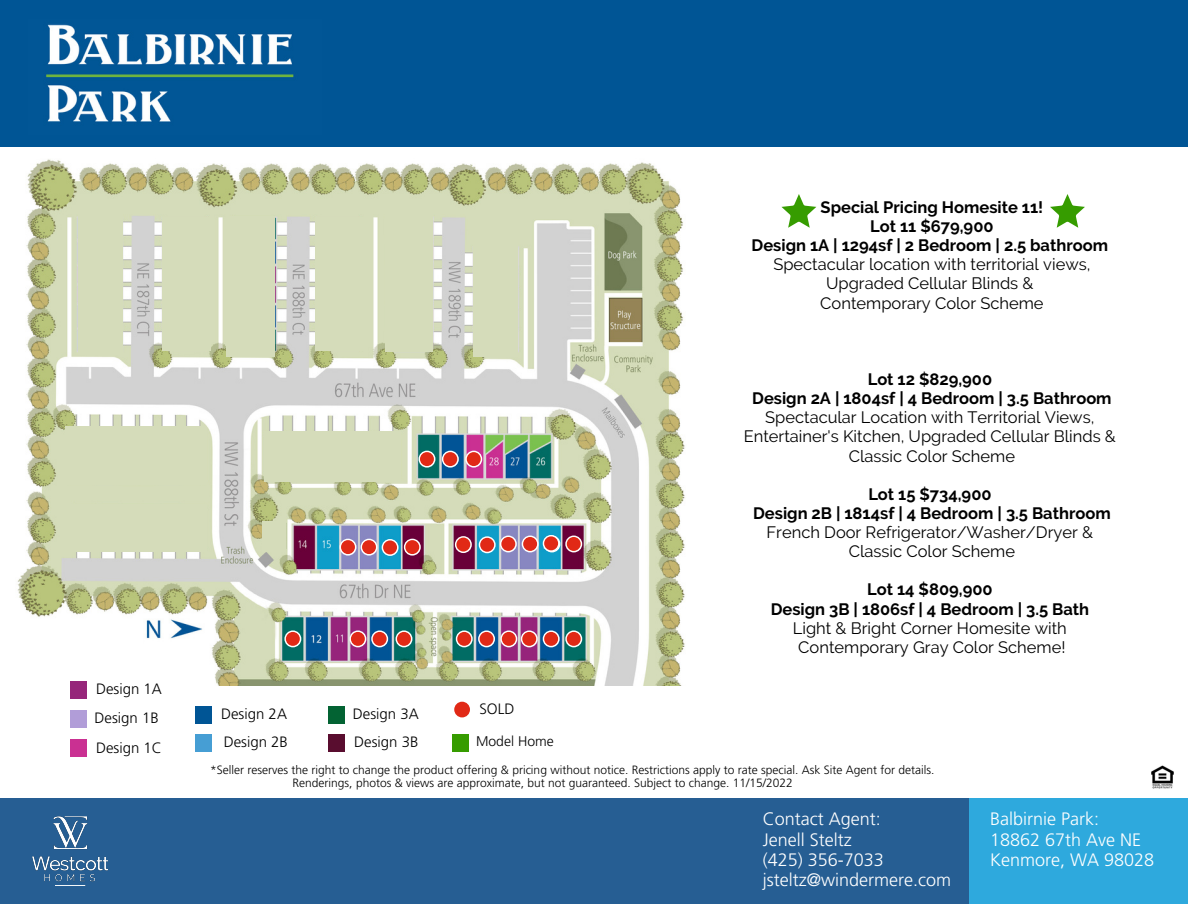
<style>
.page{position:relative;width:1188px;height:918px;background:#fff}
.page>*{position:absolute;margin:0;border:0;box-sizing:border-box;transform-origin:0 0}
.t1{font:300 18px/20.2px "Frutiger LT Std";color:#fff}
.t2{font:16.5px/19.2px "Raleway";color:#000;text-align:center}
.t3{font:700 16.5px/19.2px "Raleway";color:#000;text-align:center}
.t4{font:300 15px/29.5px "Frutiger LT Std";color:#000}
.t5{font:300 13.95px "Frutiger LT Std";color:#000}
.t6{font:300 12px/13px "Frutiger LT Std";color:#000}
</style>
<div class="page">
<div style="left:0;top:0;width:1188px;height:146px;background:#005595"></div>
<img style="left:46px;top:24px;width:248px;height:98px">
<div style="left:0;top:798px;width:1188px;height:106px;background:#265e93"></div>
<img style="left:32px;top:817px;width:76px;height:69px">
<div style="left:969px;top:798px;width:219px;height:106px;background:#2ea9dd"></div>
<img style="left:1151px;top:765px;width:23px;height:24px">
<img style="left:17px;top:159px;width:668px;height:527px">
<div style="left:70px;top:681px;width:17px;height:18px;background:#96257a"></div>
<div style="left:70px;top:710px;width:17px;height:18px;background:#b19dd8"></div>
<div style="left:70px;top:739px;width:17px;height:18px;background:#ca3092"></div>
<div style="left:195px;top:706px;width:17px;height:18px;background:#005595"></div>
<div style="left:195px;top:734px;width:17px;height:18px;background:#469ed4"></div>
<div style="left:328px;top:706px;width:17px;height:18px;background:#036333"></div>
<div style="left:328px;top:734px;width:17px;height:18px;background:#590d2f"></div>
<div style="left:453px;top:734px;width:16px;height:18px;background:#369c00"></div>
<svg style="left:453px;top:700px;width:19px;height:19px"></svg>
<div style="left:454px;top:702px;width:16px;height:15px;background:#e12916;border-radius:50%"></div>
<svg style="left:442px;top:451px;width:17px;height:17px"></svg>
<div style="left:443px;top:452px;width:14px;height:14px;background:#e12916;border-radius:50%"></div>
<svg style="left:465px;top:451px;width:17px;height:17px"></svg>
<div style="left:467px;top:452px;width:14px;height:14px;background:#e12916;border-radius:50%"></div>
<svg style="left:419px;top:451px;width:16px;height:17px"></svg>
<div style="left:420px;top:452px;width:14px;height:14px;background:#e12916;border-radius:50%"></div>
<svg style="left:565px;top:630px;width:17px;height:17px"></svg>
<div style="left:567px;top:632px;width:14px;height:14px;background:#e12916;border-radius:50%"></div>
<svg style="left:543px;top:630px;width:17px;height:17px"></svg>
<div style="left:544px;top:632px;width:14px;height:14px;background:#e12916;border-radius:50%"></div>
<svg style="left:521px;top:630px;width:17px;height:17px"></svg>
<div style="left:522px;top:632px;width:14px;height:14px;background:#e12916;border-radius:50%"></div>
<svg style="left:478px;top:630px;width:17px;height:17px"></svg>
<div style="left:480px;top:632px;width:13px;height:14px;background:#e12916;border-radius:50%"></div>
<div style="left:70px;top:505px;width:136px;height:47px;background:#d5dcba"></div>
<div style="left:65px;top:427px;width:142px;height:58px;background:#d5dcba"></div>
<div style="left:78px;top:214px;width:45px;height:141px;background:#d5dcba"></div>
<div style="left:162px;top:217px;width:48px;height:134px;background:#d5dcba"></div>
<div style="left:226px;top:217px;width:49px;height:140px;background:#d5dcba"></div>
<div style="left:315px;top:217px;width:49px;height:134px;background:#d5dcba"></div>
<div style="left:386px;top:211px;width:47px;height:140px;background:#d5dcba"></div>
<div style="left:473px;top:244px;width:45px;height:113px;background:#d5dcba"></div>
<div style="left:265px;top:431px;width:136px;height:50px;background:#d5dcba"></div>
<svg style="left:456px;top:630px;width:17px;height:17px"></svg>
<div style="left:457px;top:632px;width:14px;height:14px;background:#e12916;border-radius:50%"></div>
<svg style="left:565px;top:536px;width:17px;height:16px"></svg>
<div style="left:567px;top:537px;width:14px;height:14px;background:#e12916;border-radius:50%"></div>
<svg style="left:500px;top:630px;width:17px;height:17px"></svg>
<div style="left:502px;top:632px;width:14px;height:14px;background:#e12916;border-radius:50%"></div>
<div style="left:263px;top:521px;width:23px;height:30px;background:#d5dcba"></div>
<svg style="left:500px;top:536px;width:17px;height:16px"></svg>
<div style="left:501px;top:537px;width:14px;height:14px;background:#e12916;border-radius:50%"></div>
<svg style="left:522px;top:536px;width:17px;height:16px"></svg>
<div style="left:523px;top:537px;width:14px;height:14px;background:#e12916;border-radius:50%"></div>
<svg style="left:396px;top:630px;width:16px;height:17px"></svg>
<div style="left:397px;top:632px;width:14px;height:14px;background:#e12916;border-radius:50%"></div>
<svg style="left:371px;top:630px;width:17px;height:17px"></svg>
<div style="left:373px;top:632px;width:14px;height:14px;background:#e12916;border-radius:50%"></div>
<svg style="left:382px;top:539px;width:17px;height:17px"></svg>
<div style="left:383px;top:540px;width:14px;height:14px;background:#e12916;border-radius:50%"></div>
<div style="left:544px;top:536px;width:16px;height:16px;background:#fff;border-radius:50%"></div>
<svg style="left:543px;top:535px;width:17px;height:17px"></svg>
<div style="left:544px;top:536px;width:14px;height:14px;background:#e12916;border-radius:50%"></div>
<svg style="left:361px;top:539px;width:17px;height:17px"></svg>
<div style="left:362px;top:540px;width:14px;height:14px;background:#e12916;border-radius:50%"></div>
<svg style="left:455px;top:536px;width:17px;height:17px"></svg>
<div style="left:456px;top:538px;width:14px;height:14px;background:#e12916;border-radius:50%"></div>
<svg style="left:349px;top:630px;width:17px;height:17px"></svg>
<div style="left:351px;top:632px;width:14px;height:14px;background:#e12916;border-radius:50%"></div>
<svg style="left:284px;top:630px;width:17px;height:17px"></svg>
<div style="left:286px;top:632px;width:14px;height:14px;background:#e12916;border-radius:50%"></div>
<svg style="left:479px;top:536px;width:17px;height:17px"></svg>
<div style="left:480px;top:538px;width:14px;height:14px;background:#e12916;border-radius:50%"></div>
<svg style="left:404px;top:539px;width:17px;height:17px"></svg>
<div style="left:405px;top:540px;width:14px;height:14px;background:#e12916;border-radius:50%"></div>
<svg style="left:340px;top:539px;width:16px;height:17px"></svg>
<div style="left:341px;top:540px;width:14px;height:14px;background:#e12916;border-radius:50%"></div>
<svg style="left:781px;top:194px;width:35px;height:34px"></svg>
<svg style="left:1050px;top:194px;width:35px;height:34px"></svg>
<p class="t4" style="left:95px;top:675px;width:69px">Design 1A<br>Design 1B<br>Design 1C</p>
<p class="t3" style="left:752px;top:197px;width:358px">Special Pricing Homesite 11!<br>Lot 11 $679,900<br>Design 1A | 1294sf | 2 Bedroom | 2.5 bathroom</p>
<p class="t2" style="left:773px;top:255px;width:319px">Spectacular location with territorial views,<br>Upgraded Cellular Blinds &amp;<br>Contemporary Color Scheme</p>
<p class="t4" style="left:221px;top:701px;width:68px;line-height:28.2px">Design 2A<br>Design 2B</p>
<p class="t4" style="left:353px;top:701px;width:67px;line-height:28.2px">Design 3A<br>Design 3B</p>
<p class="t4" style="left:479px;top:696px;width:36px">SOLD</p>
<p class="t5" style="left:476px;top:736px;width:79px">Model Home</p>
<p class="t3" style="left:752px;top:370px;width:361px">Lot 12 $829,900<br>Design 2A | 1804sf | 4 Bedroom | 3.5 Bathroom</p>
<p class="t2" style="left:744px;top:408px;width:374px">Spectacular Location with Territorial Views,<br>Entertainer's Kitchen, Upgraded Cellular Blinds &amp;<br>Classic Color Scheme</p>
<p class="t3" style="left:753px;top:484px;width:359px">Lot 15 $734,900<br>Design 2B | 1814sf | 4 Bedroom | 3.5 Bathroom</p>
<p class="t2" style="left:767px;top:523px;width:328px">French Door Refrigerator/Washer/Dryer &amp;<br>Classic Color Scheme</p>
<p class="t3" style="left:771px;top:580px;width:320px">Lot 14 $809,900<br>Design 3B | 1806sf | 4 Bedroom | 3.5 Bath</p>
<p class="t2" style="left:793px;top:618px;width:276px">Light &amp; Bright Corner Homesite with<br>Contemporary Gray Color Scheme!</p>
<p class="t6" style="left:293px;top:765px;width:643px;text-indent:-82px">*Seller reserves the right to change the product offering &amp; pricing without notice. Restrictions apply to rate special. Ask Site Agent for details.<br>Renderings, photos &amp; views are approximate, but not guaranteed. Subject to change. 11/15/2022</p>
<p class="t1" style="left:763px;top:811px;width:190px">Contact Agent:<br>Jenell Steltz<br>(425) 356-7033 jsteltz@windermere.com</p>
<p class="t1" style="left:990px;top:811px;width:166px">Balbirnie Park:<br>18862 67th Ave NE<br>Kenmore, WA 98028</p>
</div>
